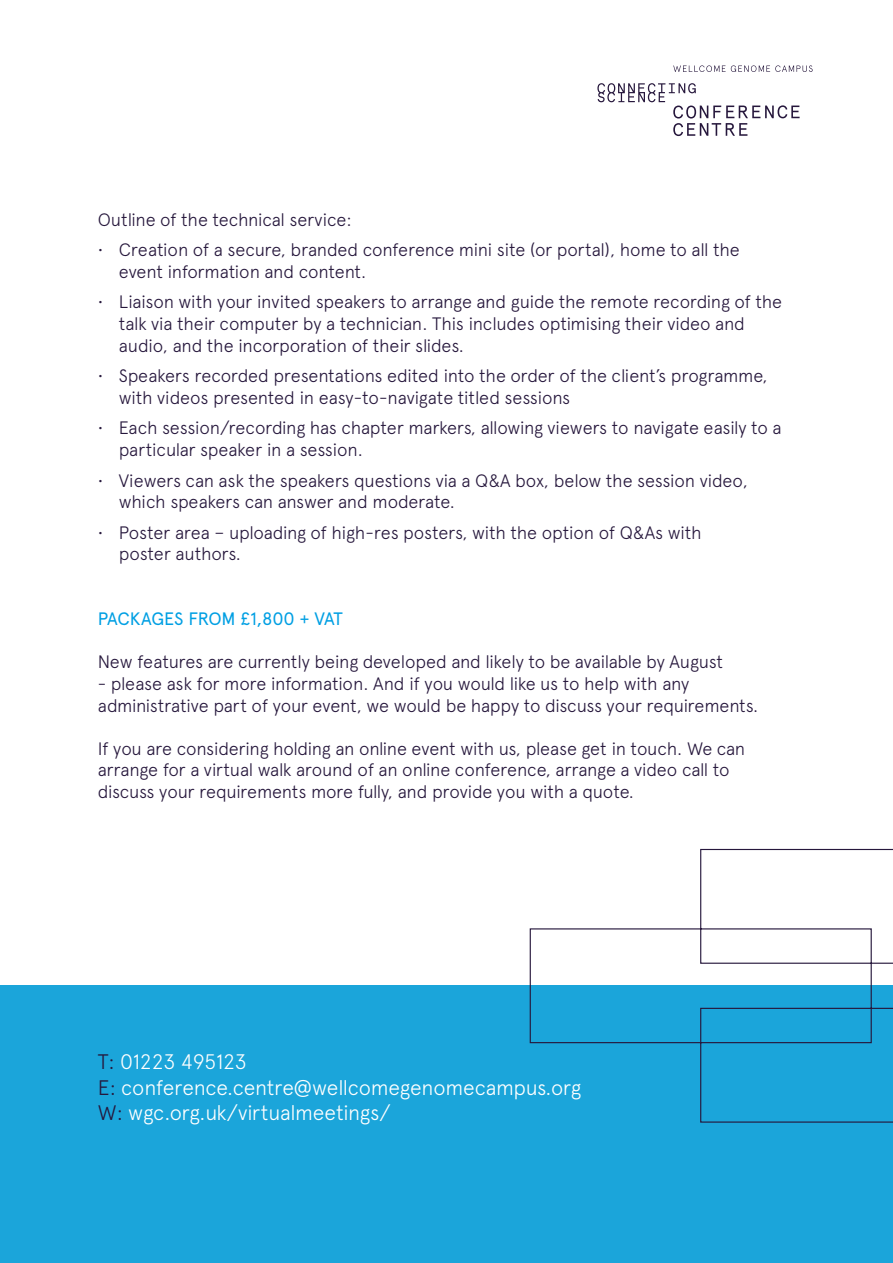
<style>
.page{position:relative;width:893px;height:1263px;background:#fff}
.page>*{position:absolute;margin:0;border:0;box-sizing:border-box;transform-origin:0 0}
.t1{font:300 21px/25.2px "Apercu";letter-spacing:-.01em;color:#fff}
.t2{font:300 18px/21.6px "Apercu";letter-spacing:-.015em;color:#26173c}
.t3{font:18px "Apercu";letter-spacing:-.015em;color:#009fe3}
.s1{color:#26173c}
</style>
<div class="page">
<div style="left:0;top:986px;width:893px;height:277px;background:#1ba5da"></div>
<svg style="left:673px;top:65px;width:140px;height:7px"></svg>
<svg style="left:597px;top:83px;width:203px;height:53px"></svg>
<svg style="left:529px;top:848px;width:364px;height:275px"></svg>
<p class="t2" style="left:98px;top:208px;width:256px">Outline of the technical service:</p>
<p class="t2" style="left:119px;top:239px;width:622px;text-indent:-21px">• Creation of a secure, branded conference mini site (or portal), home to all the event information and content.</p>
<p class="t2" style="left:119px;top:291px;width:665px;text-indent:-21px">• Liaison with your invited speakers to arrange and guide the remote recording of the talk via their computer by a technician. This includes optimising their video and audio, and the incorporation of their slides.</p>
<p class="t2" style="left:119px;top:365px;width:650px;text-indent:-21px">• Speakers recorded presentations edited into the order of the client’s programme, with videos presented in easy-to-navigate titled sessions</p>
<p class="t2" style="left:119px;top:417px;width:664px;text-indent:-21px">• Each session/recording has chapter markers, allowing viewers to navigate easily to a particular speaker in a session.</p>
<p class="t2" style="left:119px;top:469px;width:630px;text-indent:-21px">• Viewers can ask the speakers questions via a Q&amp;A box, below the session video, which speakers can answer and moderate.</p>
<p class="t2" style="left:119px;top:521px;width:584px;text-indent:-21px">• Poster area – uploading of high-res posters, with the option of Q&amp;As with poster authors.</p>
<p class="t3" style="left:98px;top:608px;width:247px">PACKAGES FROM £1,800 + VAT</p>
<p class="t2" style="left:98px;top:651px;width:627px">New features are currently being developed and likely to be available by August</p>
<p class="t2" style="left:98px;top:673px;width:662px">- please ask for more information. And if you would like us to help with any administrative part of your event, we would be happy to discuss your requirements.</p>
<p class="t2" style="left:98px;top:737px;width:649px">If you are considering holding an online event with us, please get in touch. We can arrange for a virtual walk around of an online conference, arrange a video call to discuss your requirements more fully, and provide you with a quote.</p>
<p class="t1" style="left:98px;top:1049px;width:485px"><span class="s1">T:</span> 01223 495123<br><span class="s1">E:</span> conference.centre@wellcomegenomecampus.org<br><span class="s1">W:</span> wgc.org.uk/virtualmeetings/</p>
</div>
